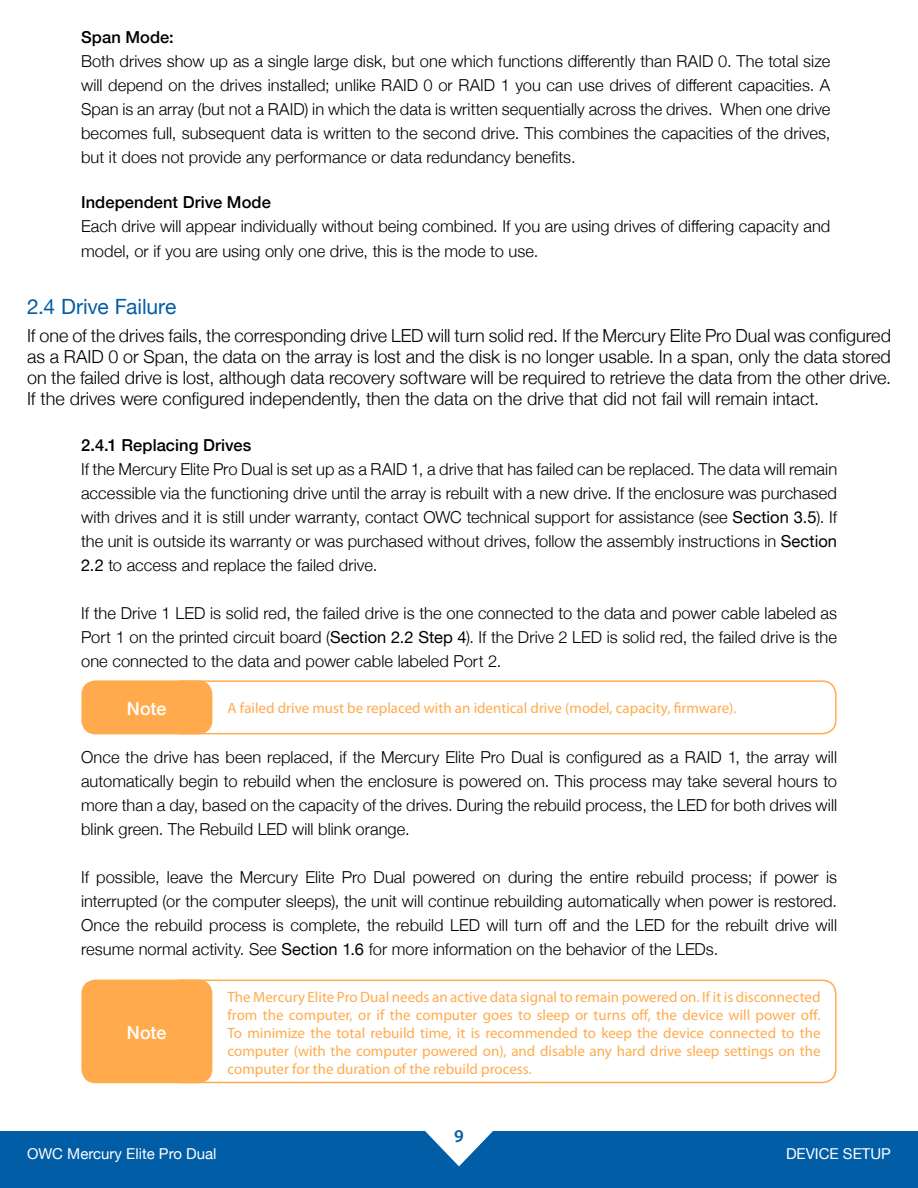
<style>
.page{position:relative;width:918px;height:1188px;background:#fff}
.page>*{position:absolute;margin:0;border:0;box-sizing:border-box;transform-origin:0 0}
.t1{font:21px "Helvetica Neue";letter-spacing:-.005em;color:#005da6}
.t2{font:300 18px/21px "Helvetica Neue";color:#000;text-align:justify}
.t3{font:500 18px "Helvetica Neue";letter-spacing:-.005em;color:#fff}
.t4{font:600 18px "Myriad Pro";color:#005da6}
.t5{font:300 16.5px/24px "Helvetica Neue";letter-spacing:.005em;color:#000;text-align:justify}
.t6{font:500 16.5px "Helvetica Neue";letter-spacing:.005em;color:#000}
.t7{font:15px/18px "Myriad Pro";color:#ffab4d;text-align:justify}
.t8{font:15px "Helvetica Neue";color:#fff}
.s1{font-weight:400}
</style>
<div class="page">
<div style="left:0;top:1131px;width:918px;height:57px;background:#005da6"></div>
<svg style="left:425px;top:1131px;width:68px;height:35px"></svg>
<div style="left:82px;top:980px;width:130px;height:102px;background:#ffab4d;border-radius:14px"></div>
<div style="left:81px;top:980px;width:131px;height:103px;border:2px solid #ffab4d;border-radius:14px"></div>
<div style="left:166px;top:980px;width:671px;height:103px;border:2px solid #ffab4d;border-radius:14px"></div>
<div style="left:82px;top:681px;width:130px;height:53px;background:#ffab4d;border-radius:14px"></div>
<div style="left:81px;top:680px;width:131px;height:54px;border:2px solid #ffab4d;border-radius:14px"></div>
<div style="left:166px;top:680px;width:671px;height:54px;border:2px solid #ffab4d;border-radius:14px"></div>
<p class="t6" style="left:81px;top:24px;width:94px">Span Mode:</p>
<p class="t5" style="left:81px;top:48px;width:751px">Both drives show up as a single large disk, but one which functions differently than RAID 0. The total size will depend on the drives installed; unlike RAID 0 or RAID 1 you can use drives of different capacities. A Span is an array (but not a RAID) in which the data is written sequentially across the drives. When one drive becomes full, subsequent data is written to the second drive. This combines the capacities of the drives, but it does not provide any performance or data redundancy benefits.</p>
<p class="t6" style="left:81px;top:189px;width:191px">Independent Drive Mode</p>
<p class="t5" style="left:81px;top:212px;width:751px;line-height:25.2px">Each drive will appear individually without being combined. If you are using drives of differing capacity and model, or if you are using only one drive, this is the mode to use.</p>
<p class="t1" style="left:27px;top:291px;width:151px">2.4 Drive Failure</p>
<p class="t2" style="left:27px;top:324px;width:866px">If one of the drives fails, the corresponding drive LED will turn solid red. If the Mercury Elite Pro Dual was configured as a RAID 0 or Span, the data on the array is lost and the disk is no longer usable. In a span, only the data stored on the failed drive is lost, although data recovery software will be required to retrieve the data from the other drive.<br>If the drives were configured independently, then the data on the drive that did not fail will remain intact.</p>
<p class="t6" style="left:81px;top:432px;width:172px">2.4.1 Replacing Drives</p>
<p class="t5" style="left:81px;top:456px;width:758px">If the Mercury Elite Pro Dual is set up as a RAID 1, a drive that has failed can be replaced. The data will remain accessible via the functioning drive until the array is rebuilt with a new drive. If the enclosure was purchased with drives and it is still under warranty, contact OWC technical support for assistance (see <span class="s1">Section 3.5</span>). If the unit is outside its warranty or was purchased without drives, follow the assembly instructions in <span class="s1">Section 2.2</span> to access and replace the failed drive.</p>
<p class="t5" style="left:81px;top:600px;width:758px">If the Drive 1 LED is solid red, the failed drive is the one connected to the data and power cable labeled as Port 1 on the printed circuit board (<span class="s1">Section 2.2 Step 4</span>). If the Drive 2 LED is solid red, the failed drive is the one connected to the data and power cable labeled Port 2.</p>
<p class="t3" style="left:127px;top:694px;width:41px">Note</p>
<p class="t7" style="left:228px;top:699px;width:511px">A failed drive must be replaced with an identical drive (model, capacity, firmware).</p>
<p class="t5" style="left:81px;top:744px;width:758px">Once the drive has been replaced, if the Mercury Elite Pro Dual is configured as a RAID 1, the array will automatically begin to rebuild when the enclosure is powered on. This process may take several hours to more than a day, based on the capacity of the drives. During the rebuild process, the LED for both drives will blink green. The Rebuild LED will blink orange.</p>
<p class="t5" style="left:81px;top:864px;width:758px">If possible, leave the Mercury Elite Pro Dual powered on during the entire rebuild process; if power is interrupted (or the computer sleeps), the unit will continue rebuilding automatically when power is restored.<br>Once the rebuild process is complete, the rebuild LED will turn off and the LED for the rebuilt drive will resume normal activity. See <span class="s1">Section 1.6</span> for more information on the behavior of the LEDs.</p>
<p class="t3" style="left:127px;top:1018px;width:41px">Note</p>
<p class="t7" style="left:228px;top:987px;width:594px">The Mercury Elite Pro Dual needs an active data signal to remain powered on. If it is disconnected from the computer, or if the computer goes to sleep or turns off, the device will power off.<br>To minimize the total rebuild time, it is recommended to keep the device connected to the computer (with the computer powered on), and disable any hard drive sleep settings on the computer for the duration of the rebuild process.</p>
<p class="t4" style="left:454px;top:1125px;width:11px">9</p>
<p class="t8" style="left:27px;top:1143px;width:191px">OWC Mercury Elite Pro Dual</p>
<p class="t8" style="left:786px;top:1143px;width:106px">DEVICE SETUP</p>
</div>
